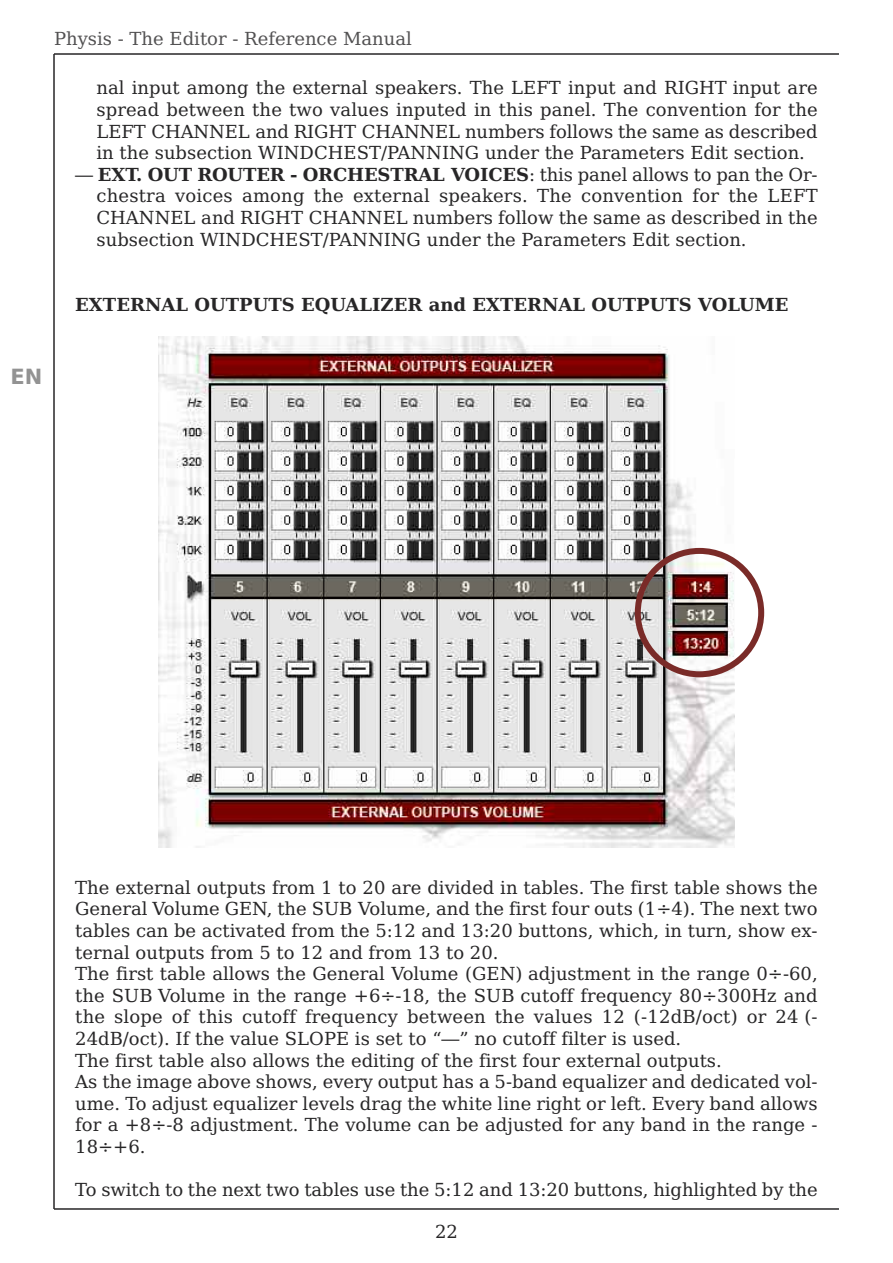
<style>
.page{position:relative;width:893px;height:1263px;background:#fff}
.page>*{position:absolute;margin:0;border:0;box-sizing:border-box;transform-origin:0 0}
.t1{font:700 21px "Bitstream Vera Sans";color:#939393}
.t2{font:18px/21.6px "Bitstream Vera Serif";color:#272627;text-align:justify}
.t3{font:700 18px "Bitstream Vera Serif";color:#272627}
.t4{font:18px "Bitstream Vera Serif";color:#525152}
.s1{font-weight:700}
</style>
<div class="page">
<hr style="left:54px;top:53px;width:785px;height:2px;background:#272627">
<hr style="left:54px;top:1208px;width:785px;height:2px;background:#272627">
<hr style="left:53px;top:54px;width:2px;height:1155px;background:#272627">
<img style="left:159px;top:336px;width:575px;height:511px">
<svg style="left:635px;top:548px;width:129px;height:129px"></svg>
<p class="t4" style="left:54px;top:28px;width:359px">Physis - The Editor - Reference Manual</p>
<p class="t2" style="left:97px;top:77px;width:723px">nal input among the external speakers. The LEFT input and RIGHT input are spread between the two values inputed in this panel. The convention for the LEFT CHANNEL and RIGHT CHANNEL numbers follows the same as described in the subsection WINDCHEST/PANNING under the Parameters Edit section.</p>
<p class="t2" style="left:97px;top:164px;width:723px;text-indent:-21px">— <span class="s1">EXT. OUT ROUTER - ORCHESTRAL VOICES</span>: this panel allows to pan the Or&shy;chestra voices among the external speakers. The convention for the LEFT CHANNEL and RIGHT CHANNEL numbers follow the same as described in the subsection WINDCHEST/PANNING under the Parameters Edit section.</p>
<p class="t3" style="left:75px;top:294px;width:715px">EXTERNAL OUTPUTS EQUALIZER and EXTERNAL OUTPUTS VOLUME</p>
<p class="t1" style="left:10px;top:364px;width:33px">EN</p>
<p class="t2" style="left:75px;top:877px;width:744px;text-align:left">The external outputs from 1 to 20 are divided in tables. The first table shows the General Volume GEN, the SUB Volume, and the first four outs (1÷4). The next two tables can be activated from the 5:12 and 13:20 buttons, which, in turn, show ex&shy;ternal outputs from 5 to 12 and from 13 to 20.<br>The first table allows the General Volume (GEN) adjustment in the range 0÷-60, the SUB Volume in the range +6÷-18, the SUB cutoff frequency 80÷300Hz and the slope of this cutoff frequency between the values 12 (-12dB/oct) or 24 (- 24dB/oct). If the value SLOPE is set to “—” no cutoff filter is used.<br>The first table also allows the editing of the first four external outputs.<br>As the image above shows, every output has a 5-band equalizer and dedicated vol&shy;ume. To adjust equalizer levels drag the white line right or left. Every band allows for a +8÷-8 adjustment. The volume can be adjusted for any band in the range - 18÷+6.</p>
<p class="t2" style="left:75px;top:1179px;width:744px">To switch to the next two tables use the 5:12 and 13:20 buttons, highlighted by the</p>
<p class="t2" style="left:435px;top:1221px;width:24px">22</p>
</div>
